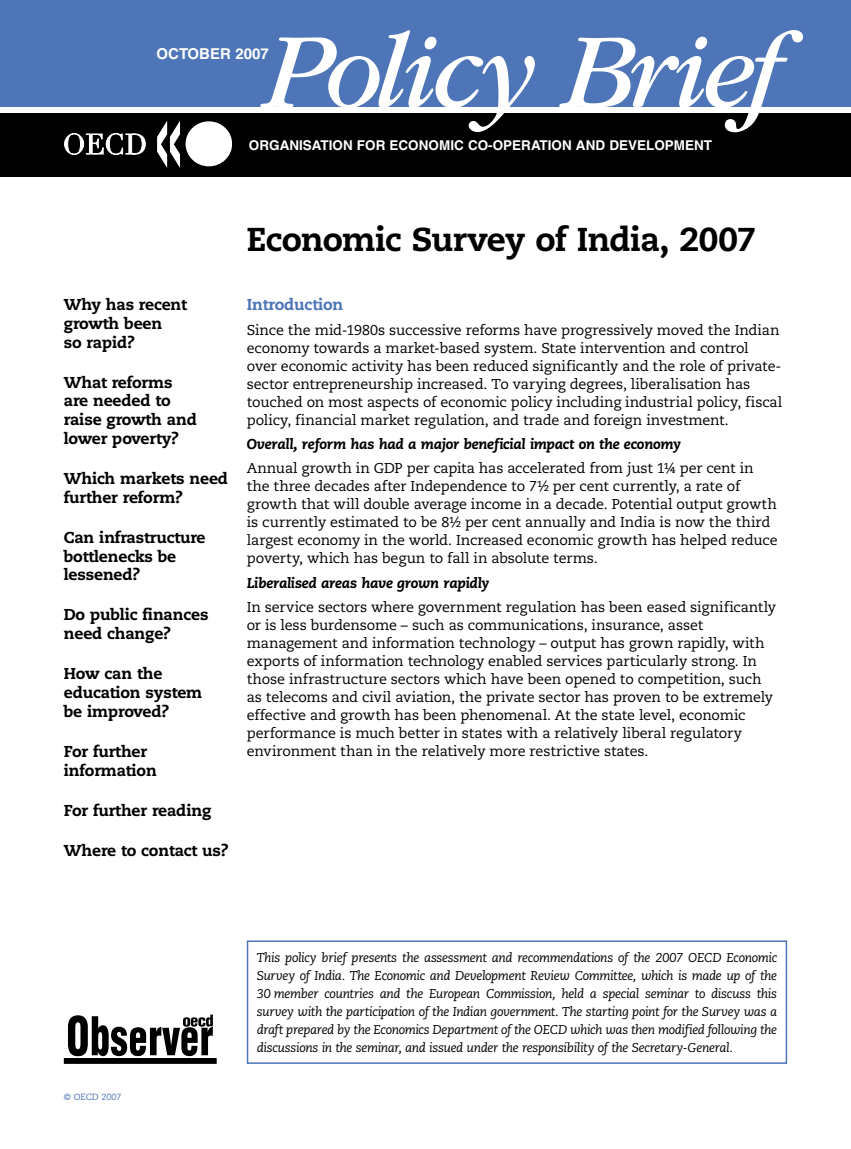
<style>
.page{position:relative;width:851px;height:1149px;background:#fff}
.page>*{position:absolute;margin:0;border:0;box-sizing:border-box;transform-origin:0 0}
.t1{font:italic 111px "ITC Garamond Std";letter-spacing:-.055em;color:#fff}
._01_Heading_1{font:800 33px "Caecilia";letter-spacing:-.02em;color:#000}
._99_ToC{font:800 15.75px/18.8px "Caecilia";letter-spacing:-.01em;color:#000}
._01_Heading_2{font:800 15.75px "Caecilia";letter-spacing:-.01em;color:#4d75b7}
.t2{font:700 15px "Helvetica";color:#fff}
._00_Body{font:14.25px/18px "Caecilia";letter-spacing:-.01em;color:#000}
._00_Body-2{font:italic 800 14.25px "Caecilia";letter-spacing:-.02em;color:#000}
.t3{font:700 13.5px "Helvetica";color:#fff}
._00_Body-3{font:italic 12.75px/18px "Caecilia";letter-spacing:-.025em;color:#000;text-align:justify}
.t4{font:9px "Caecilia";color:#4d75b7}
</style>
<div class="page">
<div style="left:0;top:113px;width:850px;height:63px;background:#000"></div>
<div style="left:0;top:0;width:850px;height:106px;background:#4d75b7"></div>
<div style="left:185px;top:121px;width:47px;height:45px;background:#fff;border-radius:50%"></div>
<svg style="left:157px;top:121px;width:23px;height:47px"></svg>
<svg style="left:64px;top:133px;width:82px;height:22px"></svg>
<div style="left:64px;top:1057px;width:153px;height:6px;background:#000"></div>
<svg style="left:68px;top:1014px;width:145px;height:41px"></svg>
<div style="left:247px;top:940px;width:540px;height:123px;border:2px solid #4d75b7"></div>
<p class="t1" style="left:263px;top:11px;width:521px">Policy Brief</p>
<p class="t2" style="left:156px;top:44px;width:114px">OCTOBER 2007</p>
<p class="t3" style="left:249px;top:136px;width:464px">ORGANISATION FOR ECONOMIC CO-OPERATION AND DEVELOPMENT</p>
<p class="_99_ToC" style="left:64px;top:295px;width:125px">Why has recent growth been<br>so rapid?</p>
<p class="_99_ToC" style="left:64px;top:373px;width:135px">What reforms are needed to raise growth and lower poverty?</p>
<p class="_99_ToC" style="left:64px;top:469px;width:166px">Which markets need further reform?</p>
<p class="_99_ToC" style="left:64px;top:528px;width:143px">Can infrastructure bottlenecks be lessened?</p>
<p class="_99_ToC" style="left:64px;top:605px;width:146px">Do public finances need change?</p>
<p class="_99_ToC" style="left:64px;top:664px;width:140px">How can the education system be improved?</p>
<p class="_99_ToC" style="left:64px;top:741px;width:94px">For further information</p>
<p class="_99_ToC" style="left:64px;top:800px;width:149px">For further reading</p>
<p class="_99_ToC" style="left:64px;top:840px;width:166px">Where to contact us?</p>
<p class="_01_Heading_1" style="left:247px;top:219px;width:511px">Economic Survey of India, 2007</p>
<p class="_01_Heading_2" style="left:247px;top:295px;width:98px">Introduction</p>
<p class="_00_Body" style="left:247px;top:321px;width:537px">Since the mid-1980s successive reforms have progressively moved the Indian economy towards a market-based system. State intervention and control over economic activity has been reduced significantly and the role of private&shy;sector entrepreneurship increased. To varying degrees, liberalisation has touched on most aspects of economic policy including industrial policy, fiscal policy, financial market regulation, and trade and foreign investment.</p>
<p class="_00_Body-2" style="left:247px;top:435px;width:436px">Overall, reform has had a major beneficial impact on the economy</p>
<p class="_00_Body" style="left:247px;top:459px;width:532px">Annual growth in GDP per capita has accelerated from just 1¼ per cent in the three decades after Independence to 7½ per cent currently, a rate of growth that will double average income in a decade. Potential output growth is currently estimated to be 8½ per cent annually and India is now the third largest economy in the world. Increased economic growth has helped reduce poverty, which has begun to fall in absolute terms.</p>
<p class="_00_Body-2" style="left:247px;top:574px;width:244px">Liberalised areas have grown rapidly</p>
<p class="_00_Body" style="left:247px;top:598px;width:530px">In service sectors where government regulation has been eased significantly or is less burdensome – such as communications, insurance, asset management and information technology – output has grown rapidly, with exports of information technology enabled services particularly strong. In those infrastructure sectors which have been opened to competition, such as telecoms and civil aviation, the private sector has proven to be extremely effective and growth has been phenomenal. At the state level, economic performance is much better in states with a relatively liberal regulatory environment than in the relatively more restrictive states.</p>
<p class="t4" style="left:64px;top:1091px;width:59px">© OECD 2007</p>
<p class="_00_Body-3" style="left:257px;top:948px;width:522px">This policy brief presents the assessment and recommendations of the 2007 OECD Economic Survey of India. The Economic and Development Review Committee, which is made up of the 30 member countries and the European Commission, held a special seminar to discuss this survey with the participation of the Indian government. The starting point for the Survey was a draft prepared by the Economics Department of the OECD which was then modified following the discussions in the seminar, and issued under the responsibility of the Secretary-General.</p>
</div>
